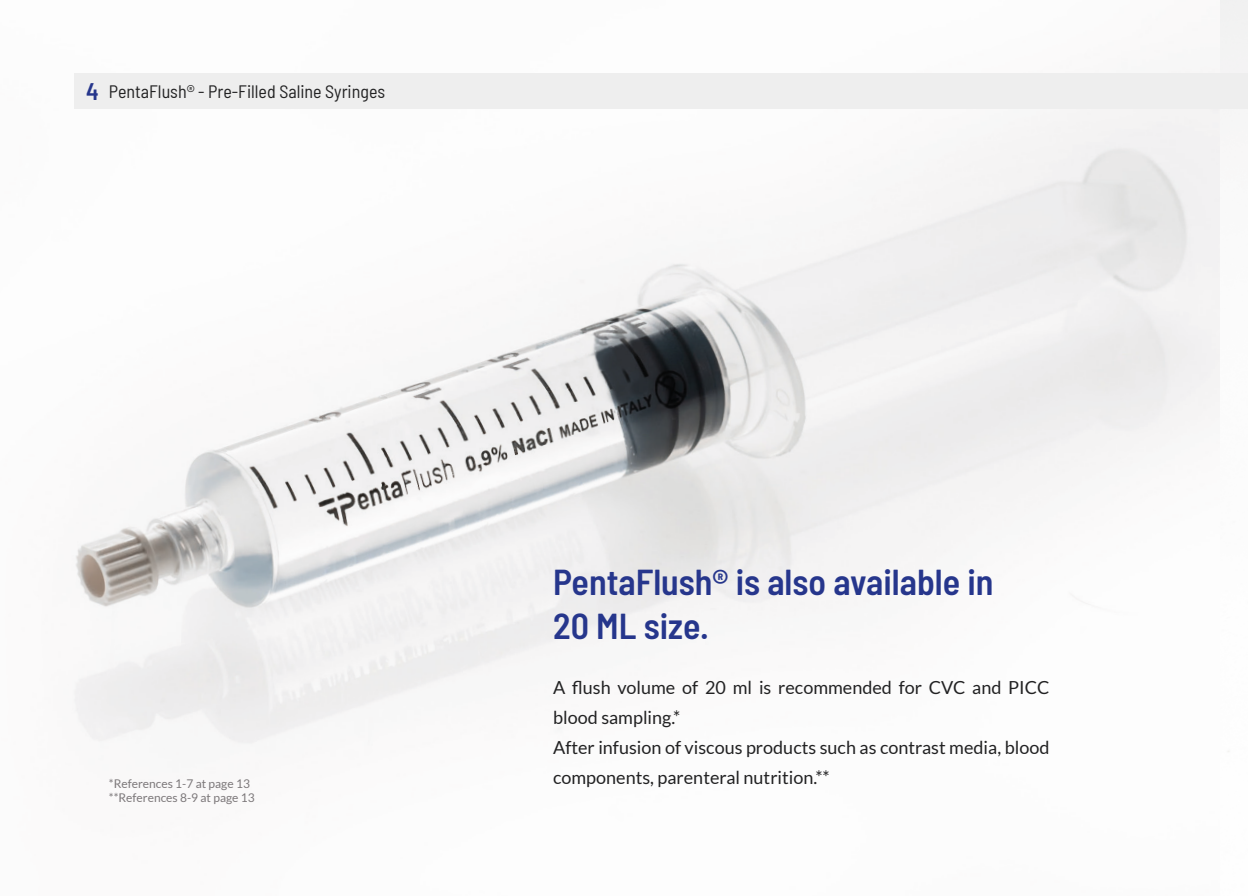
<style>
.page{position:relative;width:1248px;height:896px;background:#fff}
.page>*{position:absolute;margin:0;border:0;box-sizing:border-box;transform-origin:0 0}
.Titolo_2_nero{font:600 semi-condensed 36px "Barlow";color:#26368c}
.t1{font:600 semi-condensed 24px "Barlow";color:#26368c}
.t2{font:18px/30px "Lato";color:#222223}
.t3{font:semi-condensed 18px "Barlow";color:#222223}
.Paragrafo{font:12px "Lato";color:#7c787a}
</style>
<div class="page">
<div style="left:1219px;top:74px;width:28px;height:35px;background:#eee"></div>
<div style="left:0;top:0;width:1219px;height:896px;background:#1d1d1b;opacity:.3"></div>
<div style="left:74px;top:74px;width:1145px;height:35px;background:#eee"></div>
<p class="t1" style="left:86px;top:74px;width:14px">4</p>
<p class="t3" style="left:109px;top:79px;width:278px">PentaFlush® - Pre-Filled Saline Syringes</p>
<p class="Paragrafo" style="left:109px;top:776px;width:142px">*References 1-7 at page 13</p>
<p class="Paragrafo" style="left:109px;top:791px;width:147px">**References 8-9 at page 13</p>
<p class="Titolo_2_nero" style="left:553px;top:556px;width:442px">PentaFlush® is also available in</p>
<p class="Titolo_2_nero" style="left:553px;top:599px;width:157px">20 ML size.</p>
<p class="t2" style="left:553px;top:672px;width:498px">A flush volume of 20 ml is recommended for CVC and PICC blood sampling.*</p>
<p class="t2" style="left:553px;top:732px;width:498px">After infusion of viscous products such as contrast media, blood components, parenteral nutrition.**</p>
</div>
